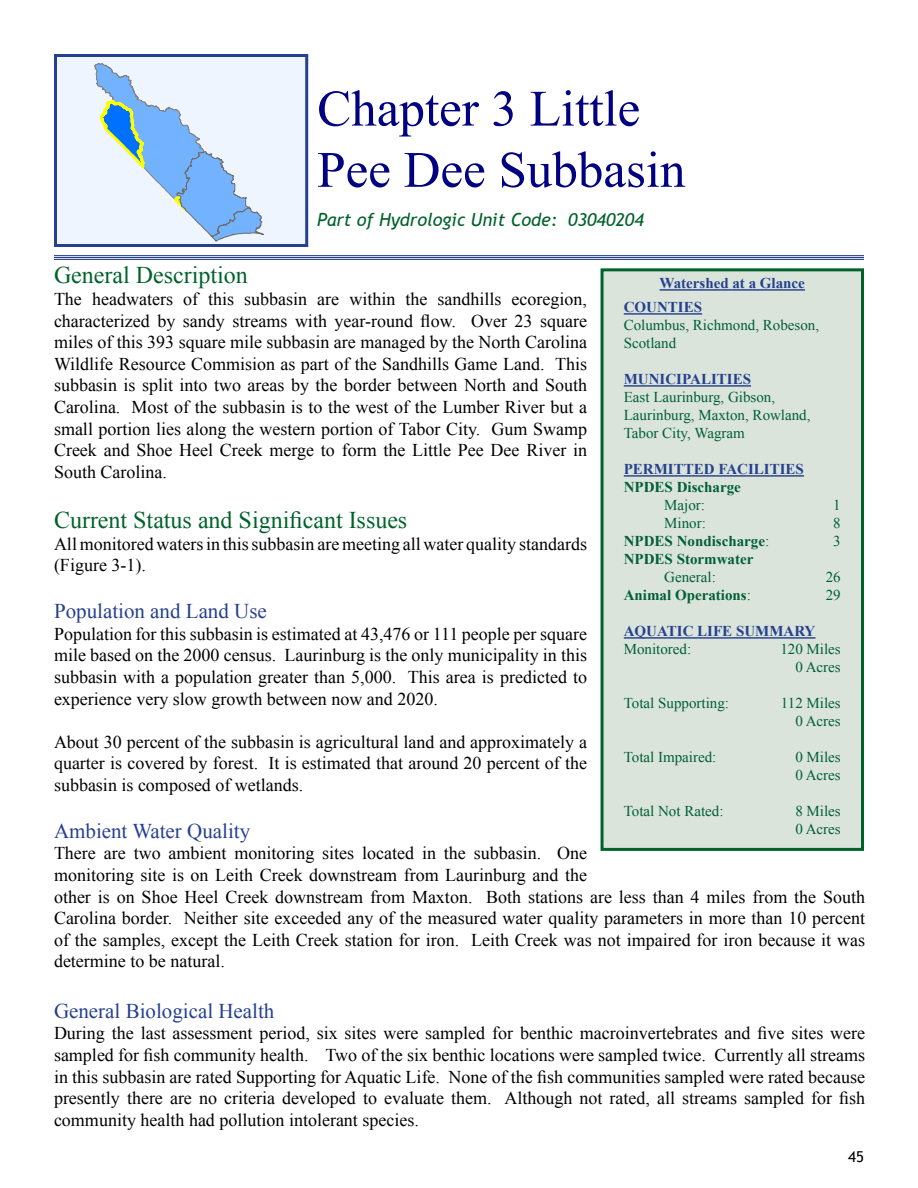
<style>
.page{position:relative;width:918px;height:1188px;background:#fff}
.page>*{position:absolute;margin:0;border:0;box-sizing:border-box;transform-origin:0 0}
.t1{font:51px/61.2px "Times New Roman";color:#000080}
.t2{font:24px "Times New Roman";color:#00622b}
.t3{font:21px "Times New Roman";color:#25408f}
.t4{font:18px/21.6px "Times New Roman";color:#000;text-align:justify}
.t5{font:italic 18px "Trebuchet MS";color:#00622b}
.t6{font:15px/18px "Times New Roman";color:#005f38}
.t7{font:700 15px/24px "Times New Roman";color:#25408f}
.t8{font:700 15px "Times New Roman";color:#005f38}
.t9{font:15px "Trebuchet MS";color:#000}
.s1{font-weight:400}
</style>
<div class="page">
<div style="left:602px;top:270px;width:260px;height:579px;background:#dbe4da"></div>
<hr style="left:660px;top:289px;width:145px;height:2px;background:#25408f">
<hr style="left:624px;top:313px;width:78px;height:2px;background:#25408f">
<hr style="left:624px;top:385px;width:127px;height:2px;background:#25408f">
<hr style="left:624px;top:475px;width:180px;height:2px;background:#25408f">
<hr style="left:624px;top:637px;width:191px;height:2px;background:#25408f">
<div style="left:601px;top:268px;width:263px;height:583px;border:3px solid #00622b"></div>
<div style="left:56px;top:56px;width:251px;height:190px;background:#eef5ff"></div>
<svg style="left:94px;top:63px;width:170px;height:179px"></svg>
<div style="left:54px;top:54px;width:254px;height:193px;border:3px solid #25408f"></div>
<hr style="left:54px;top:255px;width:810px;height:1px;background:#25408f">
<hr style="left:54px;top:257px;width:810px;height:1px;background:#25408f">
<hr style="left:54px;top:259px;width:810px;height:1px;background:#25408f">
<h1 class="t1" style="left:317px;top:77px;width:370px">Chapter 3 Little<br>Pee Dee Subbasin</h1>
<p class="t5" style="left:317px;top:209px;width:328px">Part of Hydrologic Unit Code: 03040204</p>
<h2 class="t2" style="left:54px;top:259px;width:195px">General Description</h2>
<p class="t4" style="left:54px;top:288px;width:535px">The headwaters of this subbasin are within the sandhills ecoregion, characterized by sandy streams with year-round flow. Over 23 square miles of this 393 square mile subbasin are managed by the North Carolina Wildlife Resource Commision as part of the Sandhills Game Land. This subbasin is split into two areas by the border between North and South Carolina. Most of the subbasin is to the west of the Lumber River but a small portion lies along the western portion of Tabor City. Gum Swamp Creek and Shoe Heel Creek merge to form the Little Pee Dee River in South Carolina.</p>
<h2 class="t2" style="left:54px;top:504px;width:355px">Current Status and Significant Issues</h2>
<p class="t4" style="left:54px;top:533px;width:535px">All monitored waters in this subbasin are meeting all water quality standards (Figure 3-1).</p>
<p class="t3" style="left:54px;top:597px;width:214px">Population and Land Use</p>
<p class="t4" style="left:54px;top:623px;width:535px">Population for this subbasin is estimated at 43,476 or 111 people per square mile based on the 2000 census. Laurinburg is the only municipality in this subbasin with a population greater than 5,000. This area is predicted to experience very slow growth between now and 2020.</p>
<p class="t4" style="left:54px;top:731px;width:535px">About 30 percent of the subbasin is agricultural land and approximately a quarter is covered by forest. It is estimated that around 20 percent of the subbasin is composed of wetlands.</p>
<p class="t3" style="left:54px;top:817px;width:198px">Ambient Water Quality</p>
<p class="t4" style="left:54px;top:842px;width:813px;text-align:left">There are two ambient monitoring sites located in the subbasin. One<br>monitoring site is on Leith Creek downstream from Laurinburg and the<br>other is on Shoe Heel Creek downstream from Maxton. Both stations are less than 4 miles from the South Carolina border. Neither site exceeded any of the measured water quality parameters in more than 10 percent of the samples, except the Leith Creek station for iron. Leith Creek was not impaired for iron because it was determine to be natural.</p>
<p class="t3" style="left:54px;top:997px;width:222px">General Biological Health</p>
<p class="t4" style="left:54px;top:1022px;width:813px">During the last assessment period, six sites were sampled for benthic macroinvertebrates and five sites were sampled for fish community health. Two of the six benthic locations were sampled twice. Currently all streams in this subbasin are rated Supporting for Aquatic Life. None of the fish communities sampled were rated because presently there are no criteria developed to evaluate them. Although not rated, all streams sampled for fish community health had pollution intolerant species.</p>
<p class="t7" style="left:624px;top:271px;width:183px;text-indent:36px">Watershed at a Glance<br>COUNTIES</p>
<p class="t6" style="left:624px;top:316px;width:197px">Columbus, Richmond, Robeson,<br>Scotland</p>
<p class="t7" style="left:624px;top:367px;width:129px">MUNICIPALITIES</p>
<p class="t6" style="left:624px;top:388px;width:188px">East Laurinburg, Gibson,<br>Laurinburg, Maxton, Rowland,<br>Tabor City, Wagram</p>
<p class="t7" style="left:624px;top:457px;width:182px">PERMITTED FACILITIES</p>
<p class="t8" style="left:624px;top:477px;width:119px">NPDES Discharge</p>
<p class="t6" style="left:664px;top:496px;width:42px">Major:</p>
<p class="t6" style="left:833px;top:496px;width:9px">1</p>
<p class="t6" style="left:664px;top:514px;width:43px">Minor:</p>
<p class="t6" style="left:833px;top:514px;width:9px">8</p>
<p class="t8" style="left:624px;top:531px;width:147px">NPDES Nondischarge<span class="s1">:</span></p>
<p class="t6" style="left:833px;top:532px;width:9px">3</p>
<p class="t8" style="left:624px;top:549px;width:131px">NPDES Stormwater</p>
<p class="t6" style="left:664px;top:568px;width:53px">General:</p>
<p class="t6" style="left:826px;top:568px;width:16px">26</p>
<p class="t8" style="left:624px;top:585px;width:129px">Animal Operations<span class="s1">:</span></p>
<p class="t6" style="left:826px;top:586px;width:16px">29</p>
<p class="t7" style="left:624px;top:619px;width:193px">AQUATIC LIFE SUMMARY</p>
<p class="t6" style="left:624px;top:640px;width:69px">Monitored:</p>
<p class="t6" style="left:780px;top:640px;width:62px;text-align:right">120 Miles<br>0 Acres</p>
<p class="t6" style="left:624px;top:694px;width:107px">Total Supporting:</p>
<p class="t6" style="left:781px;top:694px;width:61px;text-align:right">112 Miles<br>0 Acres</p>
<p class="t6" style="left:624px;top:748px;width:94px">Total Impaired:</p>
<p class="t6" style="left:795px;top:748px;width:47px">0 Miles<br>0 Acres</p>
<p class="t6" style="left:624px;top:802px;width:101px">Total Not Rated:</p>
<p class="t6" style="left:795px;top:802px;width:47px">8 Miles<br>0 Acres</p>
<p class="t9" style="left:848px;top:1148px;width:17px">45</p>
</div>
